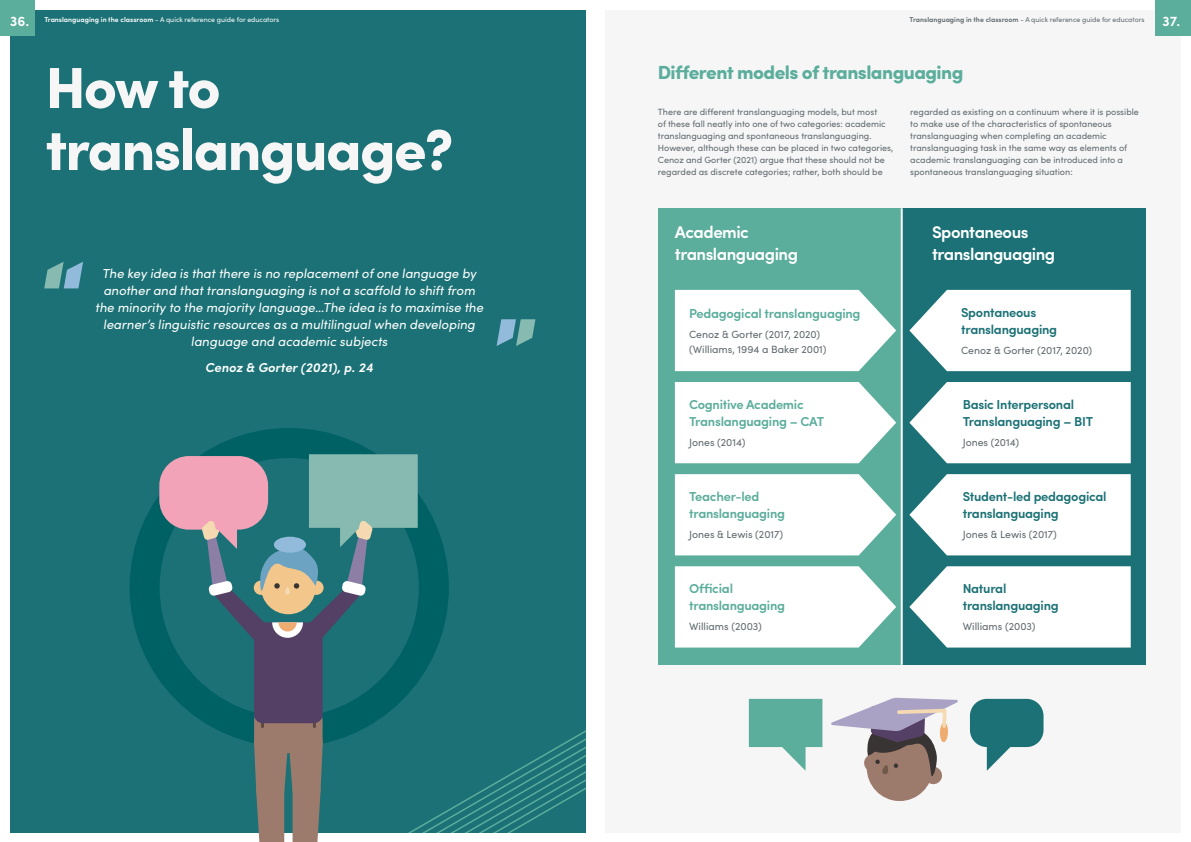
<style>
.page{position:relative;width:1191px;height:842px;background:#fff}
.page>*{position:absolute;margin:0;border:0;box-sizing:border-box;transform-origin:0 0}
.H1_SECTION_HEADERS{font:900 58px/62px "Sofia Pro";letter-spacing:-.03em;color:#f6f6f6}
.H3_19pt_HEADERS{font:900 19px "Sofia Pro";letter-spacing:-.03em;color:#5bad9c}
.H5_Tables_and_bold_h{font:600 17px/22px "Sofia Pro";letter-spacing:-.03em;color:#fff}
.t1{font:600 14px "Sofia Pro";color:#fff}
._13pt_Quote{font:13px/17px "Sofia Pro";color:#fff;text-align:center}
._13pt_big_body{font:600 13px/17px "Sofia Pro";letter-spacing:-.02em;color:#1b7175}
._13pt_big_body-2{font:600 13px/17px "Sofia Pro";letter-spacing:-.02em;color:#5bad9c}
._13_quote_author{font:600 13px "Sofia Pro";color:#fff}
._10_5pt_large_body{font:10.5px/14.5px "Sofia Pro";color:#60696e}
._10_5pt_large_body-2{font:9px/12px "Sofia Pro";color:#60696e}
.t2{font:7px "Sofia Pro";color:#60696e}
.t3{font:7px "Sofia Pro";color:#fff}
.s1{font-weight:600}
</style>
<div class="page">
<div style="left:605px;top:10px;width:576px;height:822px;background:#f6f6f6"></div>
<div style="left:10px;top:10px;width:575px;height:822px;background:#1b7175"></div>
<svg style="left:129px;top:538px;width:456px;height:294px"></svg>
<div style="left:1155px;top:0;width:36px;height:35px;background:#5bad9c"></div>
<div style="left:0;top:0;width:35px;height:35px;background:#5bad9c"></div>
<div style="left:658px;top:208px;width:243px;height:457px;background:#5bad9c"></div>
<div style="left:901px;top:208px;width:244px;height:457px;background:#1b7175"></div>
<svg style="left:675px;top:290px;width:221px;height:81px"></svg>
<svg style="left:909px;top:290px;width:221px;height:81px"></svg>
<svg style="left:675px;top:382px;width:221px;height:81px"></svg>
<svg style="left:909px;top:382px;width:221px;height:81px"></svg>
<svg style="left:675px;top:474px;width:221px;height:81px"></svg>
<svg style="left:909px;top:474px;width:221px;height:81px"></svg>
<svg style="left:675px;top:566px;width:221px;height:81px"></svg>
<svg style="left:909px;top:566px;width:221px;height:81px"></svg>
<svg style="left:496px;top:319px;width:39px;height:27px"></svg>
<svg style="left:44px;top:262px;width:39px;height:26px"></svg>
<hr style="left:900px;top:208px;width:2px;height:457px;background:#f6f6f6">
<svg style="left:831px;top:698px;width:127px;height:103px"></svg>
<div style="left:970px;top:699px;width:73px;height:48px;background:#1b7175;border-radius:17px"></div>
<svg style="left:749px;top:699px;width:73px;height:72px"></svg>
<div style="left:130px;top:428px;width:319px;height:319px;border:30px solid #006165;border-radius:50%"></div>
<svg style="left:254px;top:709px;width:68px;height:44px"></svg>
<svg style="left:254px;top:729px;width:69px;height:113px"></svg>
<hr style="left:261px;top:714px;width:3px;height:14px;background:#5c493e">
<hr style="left:313px;top:714px;width:3px;height:14px;background:#5c493e">
<div style="left:254px;top:622px;width:68px;height:101px;background:#554065;border-radius:9px"></div>
<svg style="left:159px;top:454px;width:259px;height:188px"></svg>
<h3 class="t1" style="left:10px;top:11px;width:21px">36.</h3>
<p class="t3" style="left:44px;top:14px;width:236px"><span class="s1">Translanguaging in the classroom</span> - A quick reference guide for educators</p>
<h1 class="H1_SECTION_HEADERS" style="left:45px;top:51px;width:409px">How to translanguage?</h1>
<p class="_13pt_Quote" style="left:95px;top:264px;width:392px">The key idea is that there is no replacement ofone language by anotherand that translanguaging is not a scaffold to shift from the minority to the majority language…The idea is to maximise the learner’s linguistic resources as a multilingual when developing language and academic subjects</p>
<p class="_13_quote_author" style="left:205px;top:357px;width:172px">Cenoz &amp; Gorter(2021),p.24</p>
<p class="t2" style="left:909px;top:14px;width:236px"><span class="s1">Translanguaging in the classroom</span> - A quick reference guide for educators</p>
<h3 class="t1" style="left:1162px;top:11px;width:20px">37.</h3>
<h3 class="H3_19pt_HEADERS" style="left:658px;top:57px;width:307px">Different models of translanguaging</h3>
<p class="_10_5pt_large_body-2" style="left:658px;top:105px;width:237px">There are different translanguaging models, but most<br>of these fall neatly into one of two categories: academic translanguaging and spontaneous translanguaging.<br>However, although these can be placed in two categories, Cenoz and Gorter (2021) argue that these should not be regarded as discrete categories; rather, both should be</p>
<p class="_10_5pt_large_body-2" style="left:910px;top:105px;width:230px">regarded as existing on a continuum where it is possible to make use of the characteristics of spontaneous translanguaging when completing an academic translanguaging task in the same way as elements of academic translanguaging can be introduced into a spontaneous translanguaging situation:</p>
<h5 class="H5_Tables_and_bold_h" style="left:675px;top:220px;width:125px">Academic translanguaging</h5>
<p class="_13pt_big_body-2" style="left:689px;top:304px;width:173px">Pedagogical translanguaging</p>
<p class="_10_5pt_large_body" style="left:689px;top:327px;width:139px">Cenoz &amp; Gorter (2017, 2020) (Williams, 1994 a Baker 2001)</p>
<p class="_13pt_big_body-2" style="left:689px;top:395px;width:137px">Cognitive Academic<br>Translanguaging – CAT</p>
<p class="_10_5pt_large_body" style="left:689px;top:435px;width:58px">Jones (2014)</p>
<p class="_13pt_big_body-2" style="left:689px;top:487px;width:98px">Teacher-led translanguaging</p>
<p class="_10_5pt_large_body" style="left:689px;top:527px;width:96px">Jones &amp; Lewis (2017)</p>
<p class="_13pt_big_body-2" style="left:689px;top:579px;width:98px">Official translanguaging</p>
<p class="_10_5pt_large_body" style="left:689px;top:619px;width:74px">Williams (2003)</p>
<h5 class="H5_Tables_and_bold_h" style="left:932px;top:220px;width:125px">Spontaneous translanguaging</h5>
<p class="_13pt_big_body" style="left:961px;top:303px;width:98px">Spontaneous translanguaging</p>
<p class="_10_5pt_large_body" style="left:961px;top:342px;width:133px">Cenoz &amp; Gorter (2017, 2020)</p>
<p class="_13pt_big_body" style="left:962px;top:395px;width:132px">Basic Interpersonal<br>Translanguaging – BIT</p>
<p class="_10_5pt_large_body" style="left:962px;top:435px;width:58px">Jones (2014)</p>
<p class="_13pt_big_body" style="left:962px;top:487px;width:145px">Student-led pedagogical translanguaging</p>
<p class="_10_5pt_large_body" style="left:962px;top:527px;width:96px">Jones &amp; Lewis (2017)</p>
<p class="_13pt_big_body" style="left:962px;top:579px;width:98px">Natural translanguaging</p>
<p class="_10_5pt_large_body" style="left:962px;top:619px;width:74px">Williams (2003)</p>
</div>
